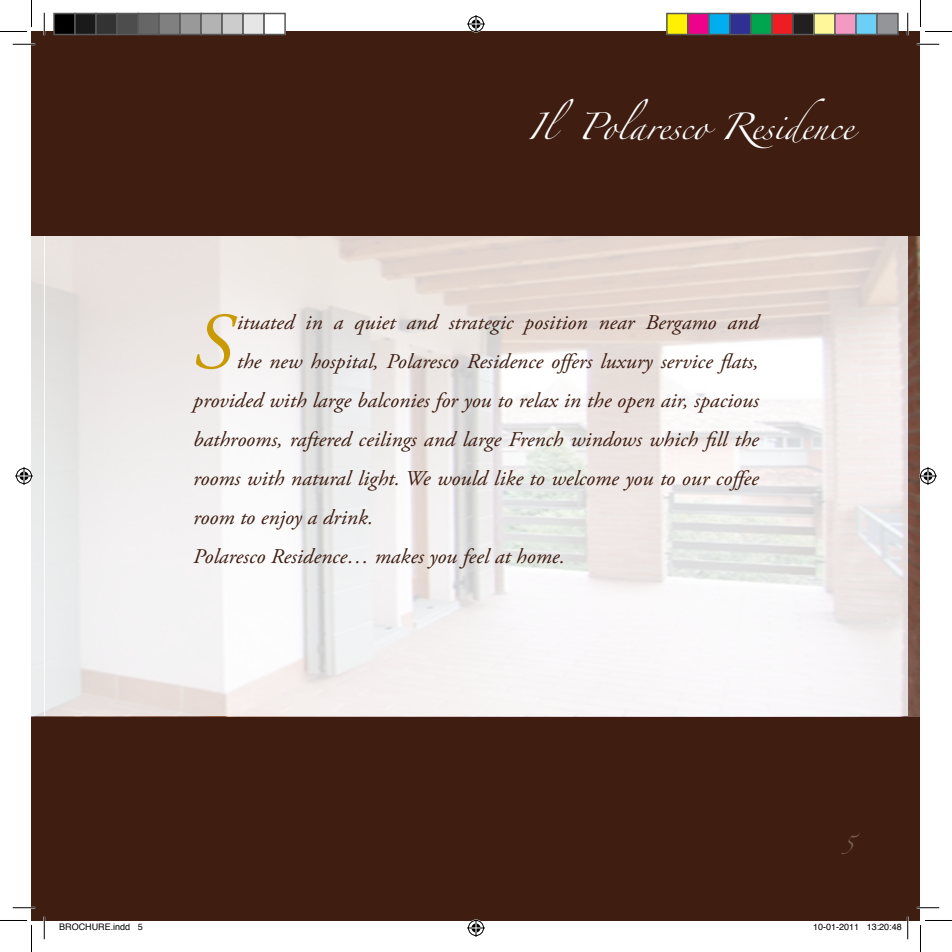
<style>
.page{position:relative;width:952px;height:952px;background:#fff}
.page>*{position:absolute;margin:0;border:0;box-sizing:border-box;transform-origin:0 0}
.t1{font:italic 79.8px "Adobe Garamond Pro";color:#ca9a04;scale:1.05 1}
.t2{font:24px "Zapfino";color:#fff}
.t3{font:italic 21px "Adobe Garamond Pro";color:#3f1d11;scale:1.05 1}
.t4{font:15px "Zapfino";color:#7a5e52}
.t5{font:9px "Helvetica";color:#000}
</style>
<div class="page">
<svg style="left:32px;top:236px;width:12px;height:480px;fill:#eae9e9"></svg>
<svg style="left:45px;top:236px;width:862px;height:480px"></svg>
<div style="left:32px;top:716px;width:888px;height:204px;background:#3f1d11"></div>
<div style="left:32px;top:32px;width:888px;height:204px;background:#3f1d11"></div>
<hr style="left:13px;top:43px;width:22px;height:2px;background:#fff">
<hr style="left:916px;top:43px;width:23px;height:2px;background:#fff">
<hr style="left:13px;top:906px;width:22px;height:2px;background:#fff">
<hr style="left:916px;top:906px;width:23px;height:2px;background:#fff">
<hr style="left:43px;top:13px;width:2px;height:22px;background:#fff">
<hr style="left:43px;top:916px;width:2px;height:23px;background:#fff">
<hr style="left:906px;top:13px;width:2px;height:22px;background:#fff">
<svg style="left:13px;top:44px;width:22px;height:1px"></svg>
<svg style="left:916px;top:44px;width:23px;height:1px"></svg>
<svg style="left:13px;top:907px;width:22px;height:1px"></svg>
<svg style="left:916px;top:907px;width:23px;height:1px"></svg>
<svg style="left:44px;top:13px;width:1px;height:22px"></svg>
<svg style="left:44px;top:916px;width:1px;height:23px"></svg>
<svg style="left:907px;top:13px;width:1px;height:22px"></svg>
<svg style="left:0;top:0;width:32px;height:32px"></svg>
<svg style="left:0;top:920px;width:32px;height:32px"></svg>
<svg style="left:920px;top:0;width:32px;height:32px"></svg>
<svg style="left:920px;top:920px;width:32px;height:32px"></svg>
<svg style="left:467px;top:15px;width:18px;height:18px"></svg>
<svg style="left:467px;top:919px;width:18px;height:18px"></svg>
<svg style="left:15px;top:467px;width:18px;height:18px"></svg>
<svg style="left:919px;top:467px;width:18px;height:18px"></svg>
<div style="left:54px;top:14px;width:21px;height:21px;background:#000"></div>
<div style="left:53px;top:13px;width:23px;height:22px;border:2px solid #595959"></div>
<div style="left:75px;top:14px;width:21px;height:21px;background:#1a1a1a"></div>
<div style="left:74px;top:13px;width:23px;height:22px;border:2px solid #595959"></div>
<div style="left:96px;top:14px;width:21px;height:21px;background:#333"></div>
<div style="left:95px;top:13px;width:23px;height:22px;border:2px solid #595959"></div>
<div style="left:117px;top:14px;width:21px;height:21px;background:#4d4d4d"></div>
<div style="left:116px;top:13px;width:23px;height:22px;border:2px solid #595959"></div>
<div style="left:138px;top:14px;width:21px;height:21px;background:#666"></div>
<div style="left:137px;top:13px;width:23px;height:22px;border:2px solid #595959"></div>
<div style="left:159px;top:14px;width:21px;height:21px;background:#808080"></div>
<div style="left:158px;top:13px;width:23px;height:22px;border:2px solid #595959"></div>
<div style="left:180px;top:14px;width:21px;height:21px;background:#999"></div>
<div style="left:179px;top:13px;width:23px;height:22px;border:2px solid #595959"></div>
<div style="left:201px;top:14px;width:21px;height:21px;background:#b3b3b3"></div>
<div style="left:200px;top:13px;width:23px;height:22px;border:2px solid #595959"></div>
<div style="left:222px;top:14px;width:21px;height:21px;background:#ccc"></div>
<div style="left:221px;top:13px;width:23px;height:22px;border:2px solid #595959"></div>
<div style="left:243px;top:14px;width:21px;height:21px;background:#e6e6e6"></div>
<div style="left:242px;top:13px;width:23px;height:22px;border:2px solid #595959"></div>
<div style="left:263px;top:13px;width:23px;height:22px;border:2px solid #595959"></div>
<div style="left:667px;top:14px;width:21px;height:21px;background:#fff101"></div>
<div style="left:666px;top:13px;width:22px;height:22px;border:2px solid #595959"></div>
<div style="left:688px;top:14px;width:21px;height:21px;background:#ed028c"></div>
<div style="left:687px;top:13px;width:22px;height:22px;border:2px solid #595959"></div>
<div style="left:709px;top:14px;width:21px;height:21px;background:#00aeef"></div>
<div style="left:708px;top:13px;width:22px;height:22px;border:2px solid #595959"></div>
<div style="left:730px;top:14px;width:21px;height:21px;background:#2e3092"></div>
<div style="left:729px;top:13px;width:22px;height:22px;border:2px solid #595959"></div>
<div style="left:751px;top:14px;width:21px;height:21px;background:#00a54f"></div>
<div style="left:750px;top:13px;width:22px;height:22px;border:2px solid #595959"></div>
<div style="left:772px;top:14px;width:21px;height:21px;background:#ee1d23"></div>
<div style="left:771px;top:13px;width:22px;height:22px;border:2px solid #595959"></div>
<div style="left:793px;top:14px;width:21px;height:21px;background:#231f20"></div>
<div style="left:792px;top:13px;width:22px;height:22px;border:2px solid #595959"></div>
<div style="left:814px;top:14px;width:21px;height:21px;background:#fff79a"></div>
<div style="left:813px;top:13px;width:22px;height:22px;border:2px solid #595959"></div>
<div style="left:835px;top:14px;width:21px;height:21px;background:#f499c2"></div>
<div style="left:834px;top:13px;width:22px;height:22px;border:2px solid #595959"></div>
<div style="left:856px;top:14px;width:21px;height:21px;background:#6bcff6"></div>
<div style="left:855px;top:13px;width:22px;height:22px;border:2px solid #595959"></div>
<div style="left:877px;top:14px;width:21px;height:21px;background:#939598"></div>
<div style="left:876px;top:13px;width:22px;height:22px;border:2px solid #595959"></div>
<svg style="left:867px;top:916px;width:41px;height:23px"></svg>
<p class="t2" style="left:527px;top:117px;width:328px">Il Polaresco Residence</p>
<h1 class="t1" style="left:193px;top:295px;width:39px">S</h1>
<p class="t3" style="left:237px;top:309px;width:498px">ituated in a quiet and strategic position near Bergamo and</p>
<p class="t3" style="left:237px;top:348px;width:498px">the new hospital, Polaresco Residence offers luxury service flats,</p>
<p class="t3" style="left:193px;top:387px;width:540px">provided with large balconies for you to relax in the open air, spacious</p>
<p class="t3" style="left:193px;top:426px;width:540px">bathrooms, raftered ceilings and large French windows which fill the</p>
<p class="t3" style="left:193px;top:465px;width:540px">rooms with natural light. We would like to welcome you to our coffee</p>
<p class="t3" style="left:193px;top:504px;width:173px">room to enjoy a drink.</p>
<p class="t3" style="left:193px;top:543px;width:355px">Polaresco Residence… makes you feel at home.</p>
<p class="t4" style="left:842px;top:838px;width:13px">5</p>
<p class="t5" style="left:59px;top:920px;width:85px">BROCHURE.indd 5</p>
<p class="t5" style="left:813px;top:920px;width:90px">10-01-2011 13:20:48</p>
</div>
